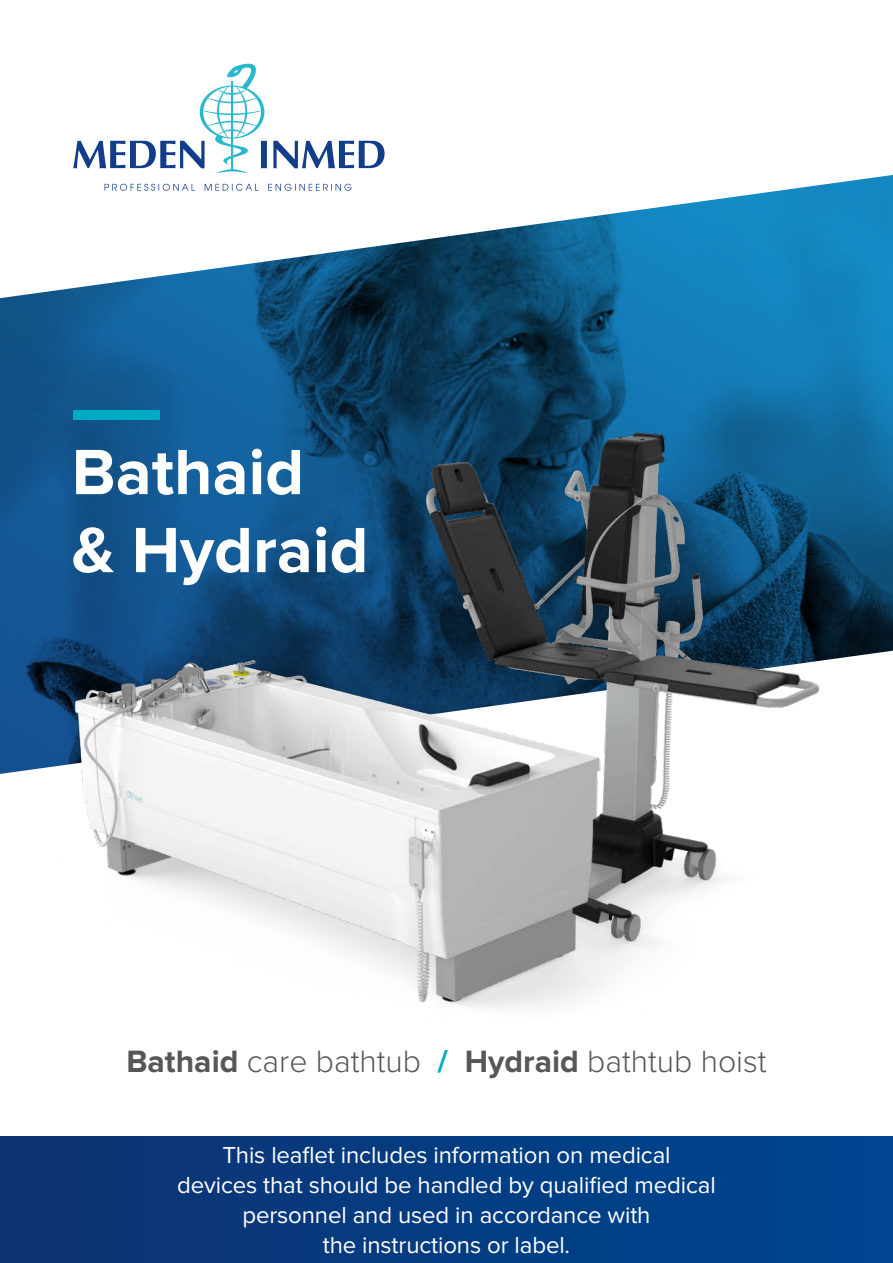
<style>
.page{position:relative;width:893px;height:1263px;background:#fff}
.page>*{position:absolute;margin:0;border:0;box-sizing:border-box;transform-origin:0 0}
.t1{font:700 66.3px/78px "Proxima Nova";color:#fff}
.t2{font:300 31.95px "Proxima Nova";color:#575756}
.t3{font:24px/30px "Proxima Nova";letter-spacing:-.005em;color:#fff;text-align:center}
.s1{font-weight:700}
.s2{font-weight:700;color:#00abc5}
</style>
<div class="page">
<svg style="left:0;top:298px;width:893px;height:353px"></svg>
<svg style="left:2px;top:175px;width:891px;height:123px"></svg>
<svg style="left:73px;top:63px;width:312px;height:110px"></svg>
<svg style="left:105px;top:184px;width:247px;height:7px"></svg>
<div style="left:0;top:1137px;width:893px;height:126px;background:linear-gradient(to right,#0e3272,#004690)"></div>
<img style="left:9px;top:377px;width:857px;height:631px">
<div style="left:73px;top:410px;width:86px;height:9px;background:#00abc5"></div>
<h1 class="t1" style="left:72px;top:436px;width:298px">Bathaid<br>&amp; Hydraid</h1>
<h2 class="t2" style="left:126px;top:1047px;width:642px"><span class="s1">Bathaid</span> care bathtub <span class="s2">/</span> <span class="s1">Hydraid</span> bathtub hoist</h2>
<p class="t3" style="left:177px;top:1141px;width:540px">This leaflet includes information on medical<br>devices that should be handled by qualified medical personnel and used in accordance with<br>the instructions or label.</p>
</div>
